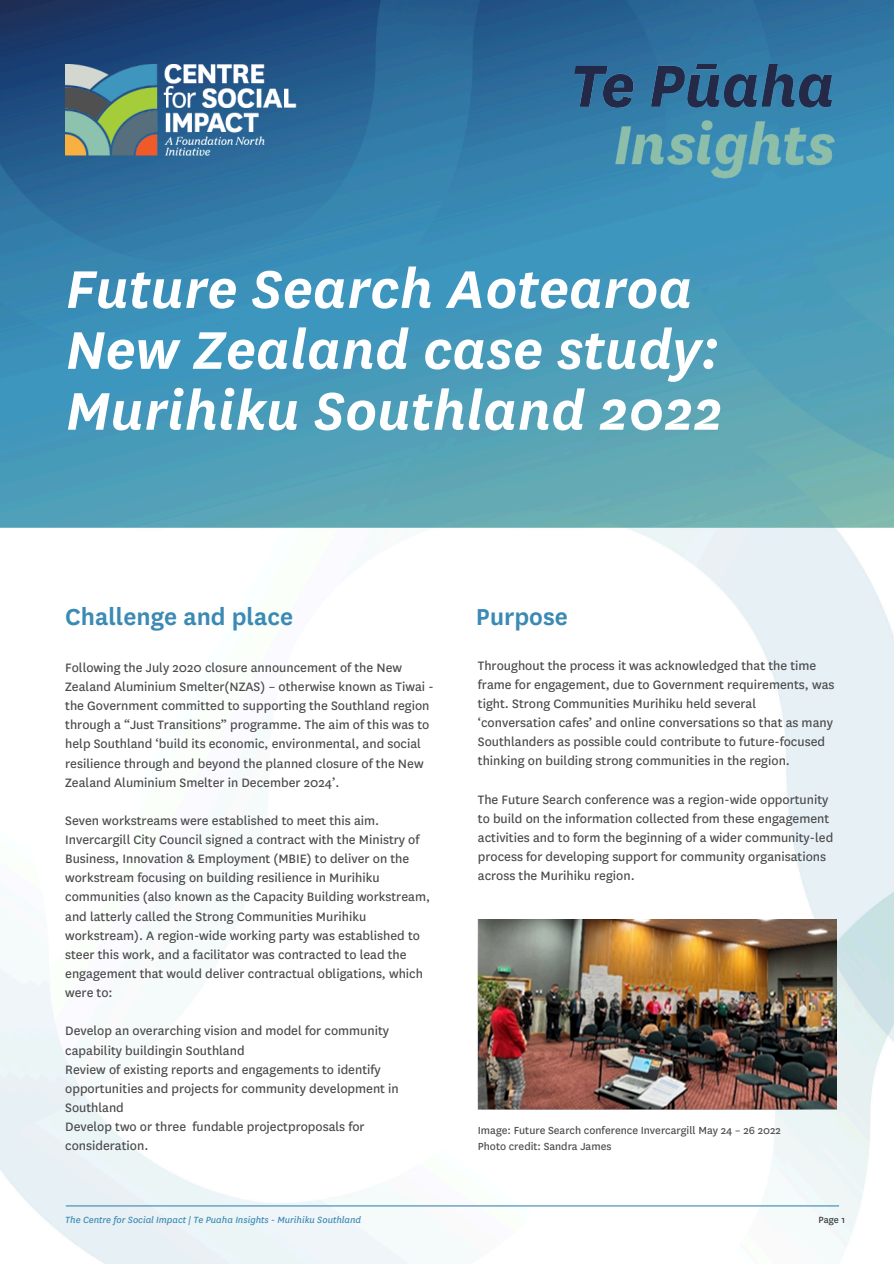
<style>
.page{position:relative;width:894px;height:1264px;background:#fff}
.page>*{position:absolute;margin:0;border:0;box-sizing:border-box;transform-origin:0 0}
.t1{font:italic 600 61.95px/60.9px "National";color:#fff}
.t2{font:600 27px "National";color:#3b8ab3}
.t3{font:14.25px/19.2px "National";color:#4b4b4b}
.t4{font:12px/16px "National";color:#4b4b4b}
.t5{font:italic 10.5px "National";color:#3b8ab3}
.t6{font:10.5px "National";color:#343434}
</style>
<div class="page">
<img style="left:0;top:0;width:893px;height:1263px">
<img style="left:530px;top:64px;width:363px;height:139px">
<hr style="left:66px;top:1205px;width:772px;height:1px;background:#3b8ab3">
<img style="left:65px;top:64px;width:231px;height:92px">
<img style="left:477px;top:919px;width:359px;height:190px">
<p class="t1" style="left:66px;top:259px;width:658px">Future Search Aotearoa<br>New Zealand case study:<br>Murihiku Southland 2022</p>
<p class="t2" style="left:65px;top:602px;width:229px">Challenge and place</p>
<p class="t3" style="left:65px;top:658px;width:370px">Following the July 2020 closure announcement of the New Zealand Aluminium Smelter(NZAS) – otherwise known as Tiwai - the Government committed to supporting the Southland region through a “Just Transitions” programme. The aim of this was to help Southland ‘build its economic, environmental, and social resilience through and beyond the planned closure of the New Zealand Aluminium Smelter in December 2024’.</p>
<h1 class="t3" style="left:65px;top:811px;width:366px">Seven workstreams were established to meet this aim.<br>Invercargill City Council signed a contract with the Ministry of Business, Innovation &amp; Employment (MBIE) to deliver on the workstream focusing on building resilience in Murihiku communities (also known as the Capacity Building workstream, and latterly called the Strong Communities Murihiku workstream). A region-wide working party was established to steer this work, and a facilitator was contracted to lead the engagement that would deliver contractual obligations, which were to:</h1>
<h2 class="t3" style="left:65px;top:1021px;width:335px">Develop an overarching vision and model for community capability buildingin Southland<br>Review of existing reports and engagements to identify opportunities and projects for community development in Southland<br>Develop two or three fundable projectproposals for consideration.</h2>
<h3 class="t2" style="left:476px;top:602px;width:93px">Purpose</h3>
<h3 class="t3" style="left:477px;top:656px;width:358px">Throughout the process it was acknowledged that the time frame for engagement, due to Government requirements, was tight. Strong Communities Murihiku held several ‘conversation cafes’ and online conversations so that as many Southlanders as possible could contribute to future-focused thinking on building strong communities in the region.</h3>
<h3 class="t3" style="left:477px;top:790px;width:357px">The Future Search conference was a region-wide opportunity to build on the information collected from these engagement activities and to form the beginning of a wider community-led process for developing support for community organisations across the Murihiku region.</h3>
<h3 class="t4" style="left:477px;top:1122px;width:304px">Image: Future Search conference Invercargill May 24 – 26 2022<br>Photo credit: Sandra James</h3>
<h2 class="t5" style="left:65px;top:1213px;width:297px">The Centre for Social Impact | Te Puaha Insights - Murihiku Southland</h2>
<h3 class="t6" style="left:818px;top:1213px;width:28px">Page 1</h3>
</div>
